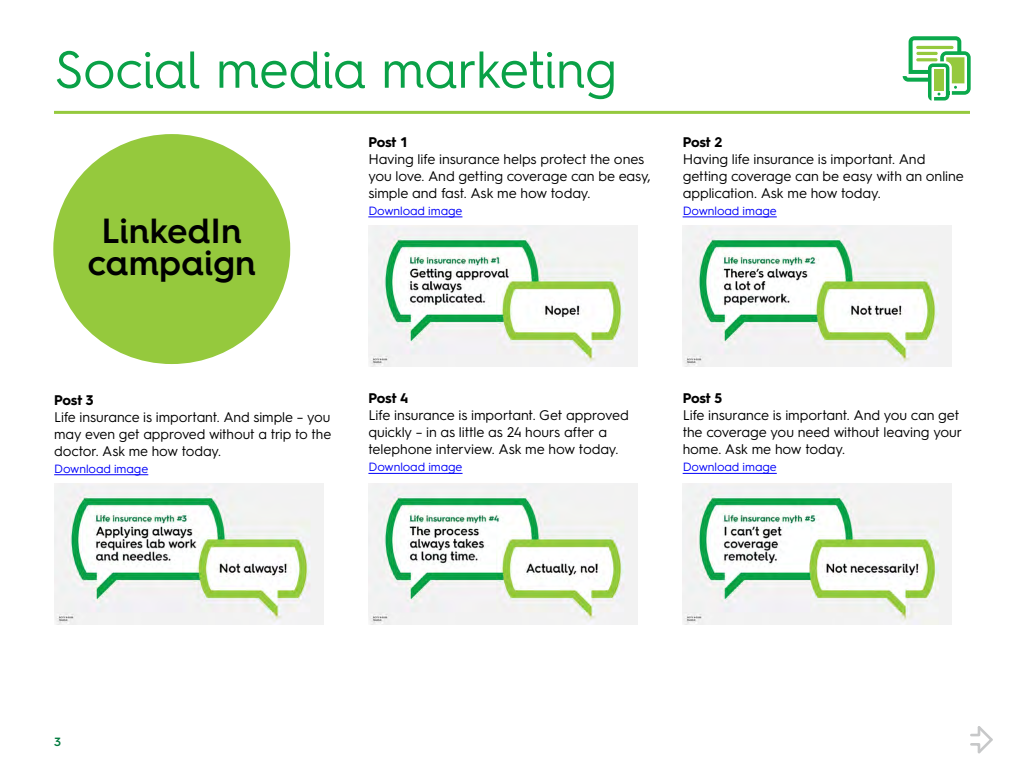
<style>
.page{position:relative;width:1024px;height:768px;background:#fff}
.page>*{position:absolute;margin:0;border:0;box-sizing:border-box;transform-origin:0 0}
.t1{font:52px "Hurme Geometric Sans 4";letter-spacing:-.02em;color:#0aa147}
.t2{font:600 35px/32px "Hurme Geometric Sans 4";letter-spacing:-.005em;color:#000;text-align:center}
.t3{font:14px/17px "Hurme Geometric Sans 3";letter-spacing:-.005em;color:#000}
.t4{font:700 14px "Hurme Geometric Sans 3";letter-spacing:-.02em;color:#000}
.t5{font:12px "Hurme Geometric Sans 3";letter-spacing:-.005em;color:#0000f9}
.t6{font:600 12px "Hurme Geometric Sans 3";color:#007b3e}
</style>
<div class="page">
<svg style="left:970px;top:726px;width:23px;height:28px"></svg>
<div style="left:53px;top:134px;width:237px;height:230px;background:#95c93d;border-radius:50%"></div>
<hr style="left:368px;top:217px;width:94px;height:1px;background:#0000f9">
<img style="left:368px;top:226px;width:270px;height:141px">
<img style="left:683px;top:226px;width:269px;height:141px">
<img style="left:54px;top:484px;width:270px;height:140px">
<img style="left:368px;top:484px;width:270px;height:141px">
<img style="left:683px;top:484px;width:268px;height:140px">
<hr style="left:683px;top:217px;width:94px;height:1px;background:#0000f9">
<hr style="left:54px;top:474px;width:94px;height:1px;background:#0000f9">
<hr style="left:368px;top:473px;width:95px;height:1px;background:#0000f9">
<hr style="left:683px;top:473px;width:94px;height:1px;background:#0000f9">
<hr style="left:54px;top:111px;width:916px;height:3px;background:#95c93d">
<svg style="left:903px;top:36px;width:68px;height:65px"></svg>
<hr style="left:916px;top:58px;width:22px;height:3px;background:#95c93d;border-radius:2px">
<hr style="left:916px;top:52px;width:22px;height:3px;background:#95c93d;border-radius:2px">
<hr style="left:916px;top:46px;width:38px;height:3px;background:#95c93d;border-radius:2px">
<h1 class="t1" style="left:54px;top:33px;width:565px">Social media marketing</h1>
<h2 class="t2" style="left:87px;top:214px;width:170px">LinkedIn campaign</h2>
<p class="t4" style="left:368px;top:132px;width:41px">Post 1</p>
<p class="t3" style="left:368px;top:150px;width:284px">Having life insurance helps protect the ones you love. And getting coverage can be easy, simple and fast. Ask me how today.</p>
<p class="t5" style="left:368px;top:202px;width:96px">Download image</p>
<p class="t4" style="left:683px;top:132px;width:41px">Post 2</p>
<p class="t3" style="left:683px;top:150px;width:283px">Having life insurance is important. And getting coverage can be easy with an online application. Ask me how today.</p>
<p class="t5" style="left:683px;top:202px;width:96px">Download image</p>
<p class="t4" style="left:54px;top:390px;width:41px">Post 3</p>
<p class="t3" style="left:54px;top:407px;width:279px;text-align:justify">Life insurance is important. And simple – you may even get approved without a trip to the doctor. Ask me how today.</p>
<p class="t5" style="left:54px;top:460px;width:96px">Download image</p>
<p class="t4" style="left:368px;top:389px;width:41px">Post 4</p>
<p class="t3" style="left:368px;top:406px;width:262px">Life insurance is important. Get approved quickly – in as little as 24 hours after a telephone interview. Ask me how today.</p>
<p class="t5" style="left:368px;top:459px;width:96px">Download image</p>
<p class="t4" style="left:683px;top:389px;width:41px">Post 5</p>
<p class="t3" style="left:683px;top:406px;width:281px">Life insurance is important. And you can get the coverage you need without leaving your home. Ask me how today.</p>
<p class="t5" style="left:683px;top:459px;width:96px">Download image</p>
<p class="t6" style="left:54px;top:734px;width:8px">3</p>
</div>
